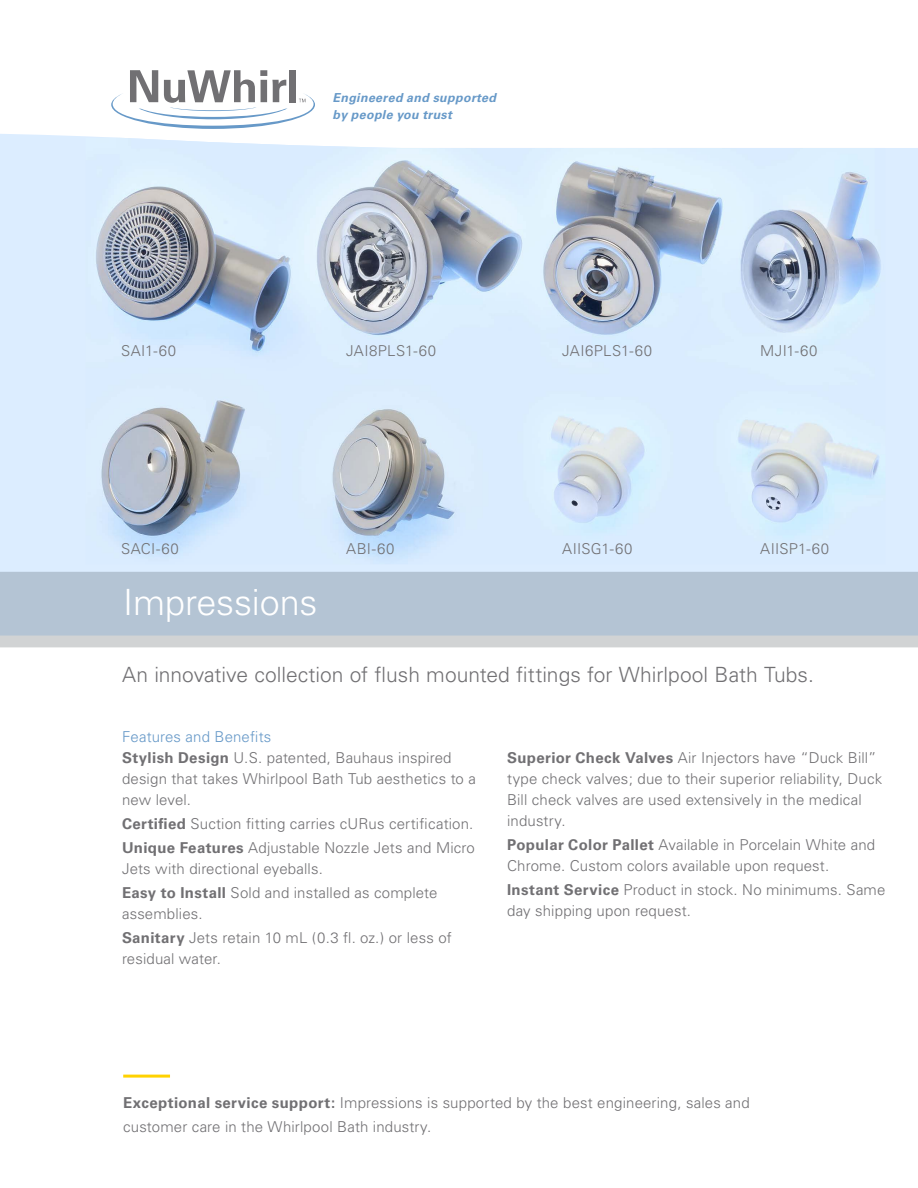
<style>
.page{position:relative;width:918px;height:1188px;background:#fff}
.page>*{position:absolute;margin:0;border:0;box-sizing:border-box;transform-origin:0 0}
.t1{font:300 36px "Univers";letter-spacing:-.005em;color:#fff}
.t2{font:300 21px "Univers";color:#717073}
.t3{font:300 15px/21px "Univers";letter-spacing:.01em;color:#717073}
.t4{font:italic 700 12.3px/17px "Univers";letter-spacing:.03em;color:#6799c8}
.s1{color:#6799c8}
.s2{font-weight:700}
</style>
<div class="page">
<svg style="left:0;top:134px;width:918px;height:438px;background:#ddedfe"></svg>
<img style="left:86px;top:138px;width:799px;height:426px">
<svg style="left:111px;top:70px;width:204px;height:59px"></svg>
<hr style="left:123px;top:1075px;width:47px;height:3px;background:#ffd200">
<svg style="left:0;top:572px;width:918px;height:75px;background:#b8c6d4"></svg>
<p class="t4" style="left:333px;top:89px;width:165px">Engineered and supported by people you trust</p>
<p class="t3" style="left:121px;top:341px;width:56px">SAI1-60</p>
<p class="t3" style="left:346px;top:341px;width:91px">JAI8PLS1-60</p>
<p class="t3" style="left:562px;top:341px;width:91px">JAI6PLS1-60</p>
<p class="t3" style="left:760px;top:341px;width:59px">MJI1-60</p>
<p class="t3" style="left:121px;top:539px;width:59px">SACI-60</p>
<p class="t3" style="left:346px;top:539px;width:50px">ABI-60</p>
<p class="t3" style="left:562px;top:539px;width:72px">AIISG1-60</p>
<p class="t3" style="left:760px;top:539px;width:70px">AIISP1-60</p>
<h1 class="t1" style="left:123px;top:581px;width:196px">Impressions</h1>
<h2 class="t2" style="left:122px;top:662px;width:693px">An innovative collection of flush mounted fittings for Whirlpool Bath Tubs.</h2>
<p class="t3" style="left:122px;top:726px;width:355px"><span class="s1">Features and Benefits<br></span><span class="s2">Stylish Design</span> U.S. patented, Bauhaus inspired design that takes Whirlpool Bath Tub aesthetics to a new level.</p>
<p class="t3" style="left:122px;top:812px;width:354px;line-height:24px"><span class="s2">Certified</span> Suction fitting carries cURus certification.<br><span class="s2">Unique Features</span> Adjustable Nozzle Jets and Micro</p>
<p class="t3" style="left:122px;top:857px;width:317px;line-height:24px">Jets with directional eyeballs.<br><span class="s2">Easy to Install</span> Sold and installed as complete</p>
<p class="t3" style="left:122px;top:902px;width:331px;line-height:24px">assemblies.<br><span class="s2">Sanitary</span> Jets retain 10 mL (0.3 fl. oz.) or less of</p>
<p class="t3" style="left:122px;top:948px;width:100px">residual water.</p>
<p class="t3" style="left:507px;top:747px;width:377px"><span class="s2">Superior Check Valves</span> Air Injectors have “Duck Bill” type check valves; due to their superior reliability, Duck Bill check valves are used extensively in the medical industry.</p>
<p class="t3" style="left:507px;top:834px;width:370px"><span class="s2">Popular Color Pallet</span> Available in Porcelain White and<br>Chrome. Custom colors available upon request.</p>
<p class="t3" style="left:507px;top:879px;width:380px"><span class="s2">Instant Service</span> Product in stock. No minimums. Same day shipping upon request.</p>
<p class="t3" style="left:123px;top:1091px;width:628px;line-height:24px"><span class="s2">Exceptional service support:</span> Impressions is supported by the best engineering, sales and customer care in the Whirlpool Bath industry.</p>
</div>
